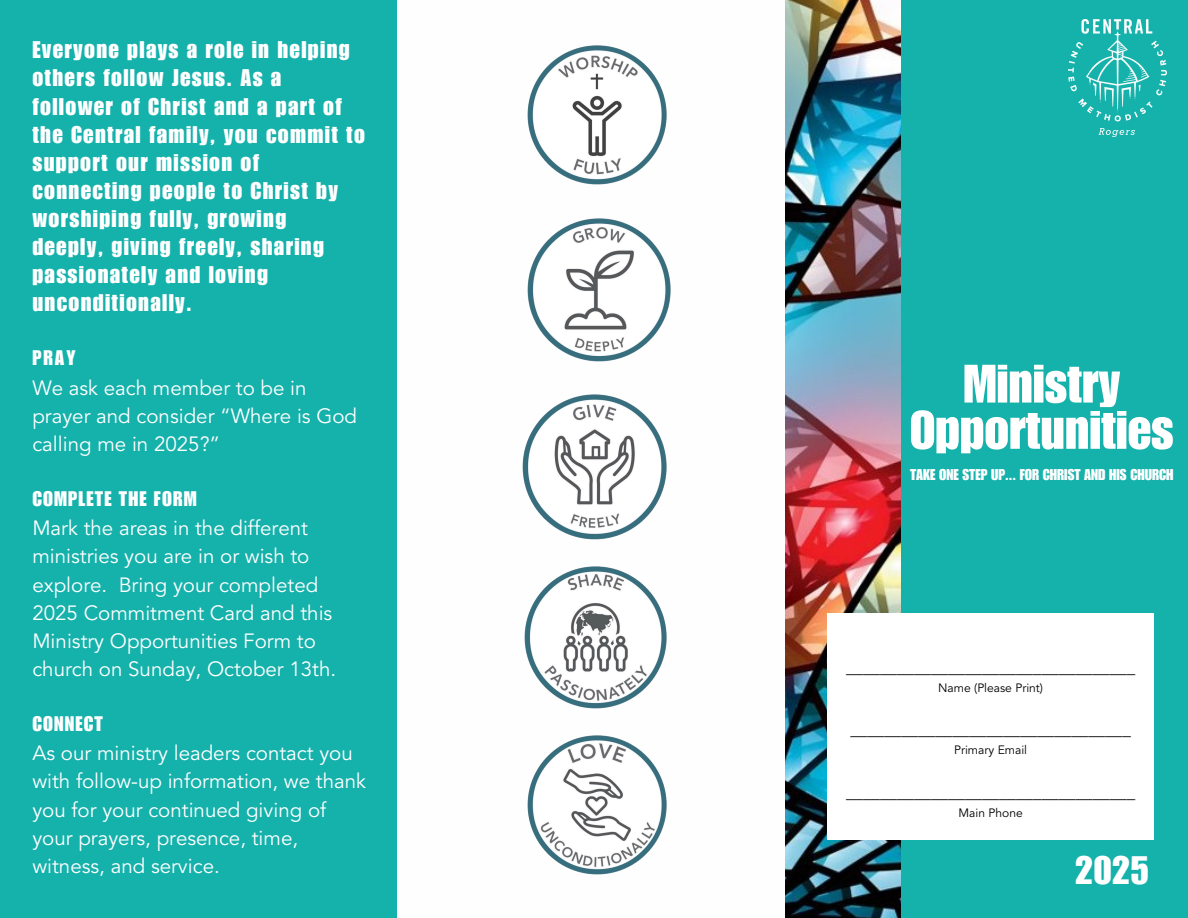
<style>
.page{position:relative;width:1188px;height:918px;background:#15b1ab}
.page>*{position:absolute;margin:0;border:0;box-sizing:border-box;transform-origin:0 0}
.t1{font:52.95px/46.2px "Impact LT Std";color:#fff;text-align:center}
.t2{font:38.7px "Impact LT Std";color:#fff}
.t3{font:23.4px/28.2px "Impact LT Std";letter-spacing:.055em;color:#fff}
.t4{font:20.55px/28.2px "Avenir LT Std";color:#fff}
.t5{font:20.55px "Impact LT Std";letter-spacing:.055em;color:#fff}
.t6{font:16.95px "Avenir LT Std";color:#000}
.t7{font:15.15px "Impact LT Std";color:#fff}
.t8{font:12.15px "Avenir LT Std";color:#000}
</style>
<div class="page">
<div style="left:397px;top:0;width:388px;height:918px;background:#fefefe"></div>
<img style="left:527px;top:45px;width:140px;height:140px">
<img style="left:527px;top:218px;width:144px;height:144px">
<img style="left:522px;top:394px;width:145px;height:146px">
<img style="left:524px;top:566px;width:143px;height:143px">
<img style="left:527px;top:735px;width:140px;height:140px">
<img style="left:1068px;top:19px;width:98px;height:117px">
<img style="left:785px;top:0;width:115px;height:918px">
<div style="left:827px;top:613px;width:327px;height:227px;background:#fff"></div>
<p class="t3" style="left:32px;top:39px;width:334px">Everyone plays a role in helping others follow Jesus. As a follower of Christ and a part of the Central family, you commit to support our mission of connecting people to Christ by worshiping fully, growing<br>deeply, giving freely, sharing passionately and loving unconditionally.</p>
<p class="t5" style="left:32px;top:351px;width:45px">PRAY</p>
<p class="t4" style="left:32px;top:375px;width:326px">We ask each member to be in prayer and consider “Where is God calling me in 2025?”</p>
<p class="t5" style="left:32px;top:491px;width:166px">COMPLETE THE FORM</p>
<p class="t4" style="left:32px;top:516px;width:305px">Mark the areas in the different ministries you are in or wish to explore. Bring your completed<br>2025 Commitment Card and this<br>Ministry Opportunities Form to church on Sunday, October 13th.</p>
<p class="t5" style="left:32px;top:716px;width:72px">CONNECT</p>
<p class="t4" style="left:32px;top:741px;width:335px">As our ministry leaders contact you with follow-up information, we thank you for your continued giving of your prayers, presence, time, witness, and service.</p>
<h5 class="t1" style="left:910px;top:368px;width:265px">Ministry<br>Opportunities</h5>
<h5 class="t7" style="left:910px;top:469px;width:265px">TAKE ONE STEP UP... FOR CHRIST AND HIS CHURCH</h5>
<h1 class="t6" style="left:846px;top:660px;width:291px">__________________________________</h1>
<h1 class="t8" style="left:938px;top:683px;width:106px">Name (Please Print)</h1>
<p class="t6" style="left:850px;top:723px;width:282px">_________________________________</p>
<p class="t8" style="left:954px;top:745px;width:75px">Primary Email</p>
<h5 class="t6" style="left:846px;top:785px;width:291px">__________________________________</h5>
<h5 class="t8" style="left:959px;top:808px;width:66px">Main Phone</h5>
<h2 class="t2" style="left:1075px;top:856px;width:76px">2025</h2>
</div>
